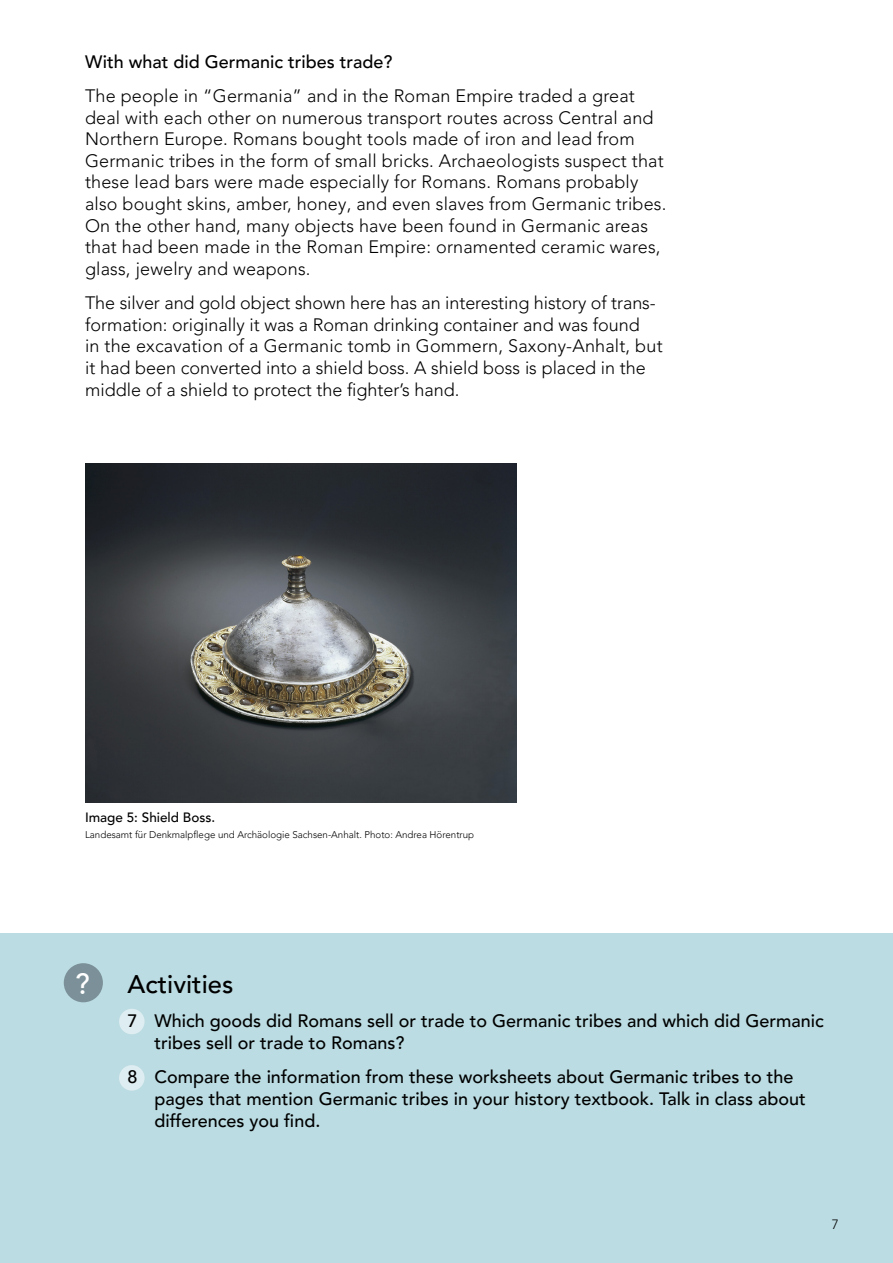
<style>
.page{position:relative;width:893px;height:1263px;background:#fff}
.page>*{position:absolute;margin:0;border:0;box-sizing:border-box;transform-origin:0 0}
.t1{font:500 29.25px "Avenir LT Pro";color:#fff}
.t2{font:500 25.5px "Avenir LT Pro";color:#000}
.t3{font:300 18px/21.6px "Avenir LT Pro";letter-spacing:.01em;color:#000}
.t4{font:500 18px/21.6px "Avenir LT Pro";color:#000}
.t5{font:500 13.5px "Avenir LT Pro";color:#000}
.t6{font:300 13.5px "Avenir LT Pro";color:#000}
.t7{font:300 9.75px "Avenir LT Pro";color:#000}
</style>
<div class="page">
<div style="left:0;top:933px;width:893px;height:330px;background:#bbdce2"></div>
<div style="left:119px;top:1009px;width:26px;height:25px;background:#deedf1;border-radius:50%"></div>
<div style="left:119px;top:1065px;width:26px;height:25px;background:#deedf1;border-radius:50%"></div>
<div style="left:64px;top:963px;width:39px;height:39px;background:#7b9098;border-radius:50%"></div>
<img style="left:85px;top:463px;width:432px;height:339px">
<p class="t4" style="left:85px;top:51px;width:309px">With what did Germanic tribes trade?</p>
<p class="t3" style="left:85px;top:85px;width:583px">The people in “Germania” and in the Roman Empire traded a great deal with each other on numerous transport routes across Central and Northern Europe. Romans bought tools made of iron and lead from Germanic tribes in the form of small bricks. Archaeologists suspect that these lead bars were made especially for Romans. Romans probably also bought skins, amber, honey, and even slaves from Germanic tribes.<br>On the other hand, many objects have been found in Germanic areas that had been made in the Roman Empire: ornamented ceramic wares, glass, jewelry and weapons.</p>
<p class="t3" style="left:85px;top:292px;width:579px">The silver and gold object shown here has an interesting history of trans&shy;formation: originally it was a Roman drinking container and was found<br>in the excavation of a Germanic tomb in Gommern, Saxony-Anhalt, but it had been converted into a shield boss. A shield boss is placed in the middle of a shield to protect the fighter’s hand.</p>
<p class="t5" style="left:85px;top:810px;width:132px">Image 5: Shield Boss.</p>
<p class="t7" style="left:85px;top:829px;width:391px">Landesamt für Denkmalpflege und Archäologie Sachsen-Anhalt. Photo: Andrea Hörentrup</p>
<h1 class="t1" style="left:75px;top:966px;width:16px">?</h1>
<h2 class="t2" style="left:128px;top:969px;width:107px">Activities</h2>
<p class="t4" style="left:155px;top:1011px;width:671px;text-indent:-27px">7 Which goods did Romans sell or trade to Germanic tribes and which did Germanic tribes sell or trade to Romans?</p>
<p class="t4" style="left:155px;top:1067px;width:653px;text-indent:-27px">8 Compare the information from these worksheets about Germanic tribes to the pages that mention Germanic tribes in your history textbook. Talk in class about differences you find.</p>
<p class="t6" style="left:832px;top:1216px;width:9px">7</p>
</div>
